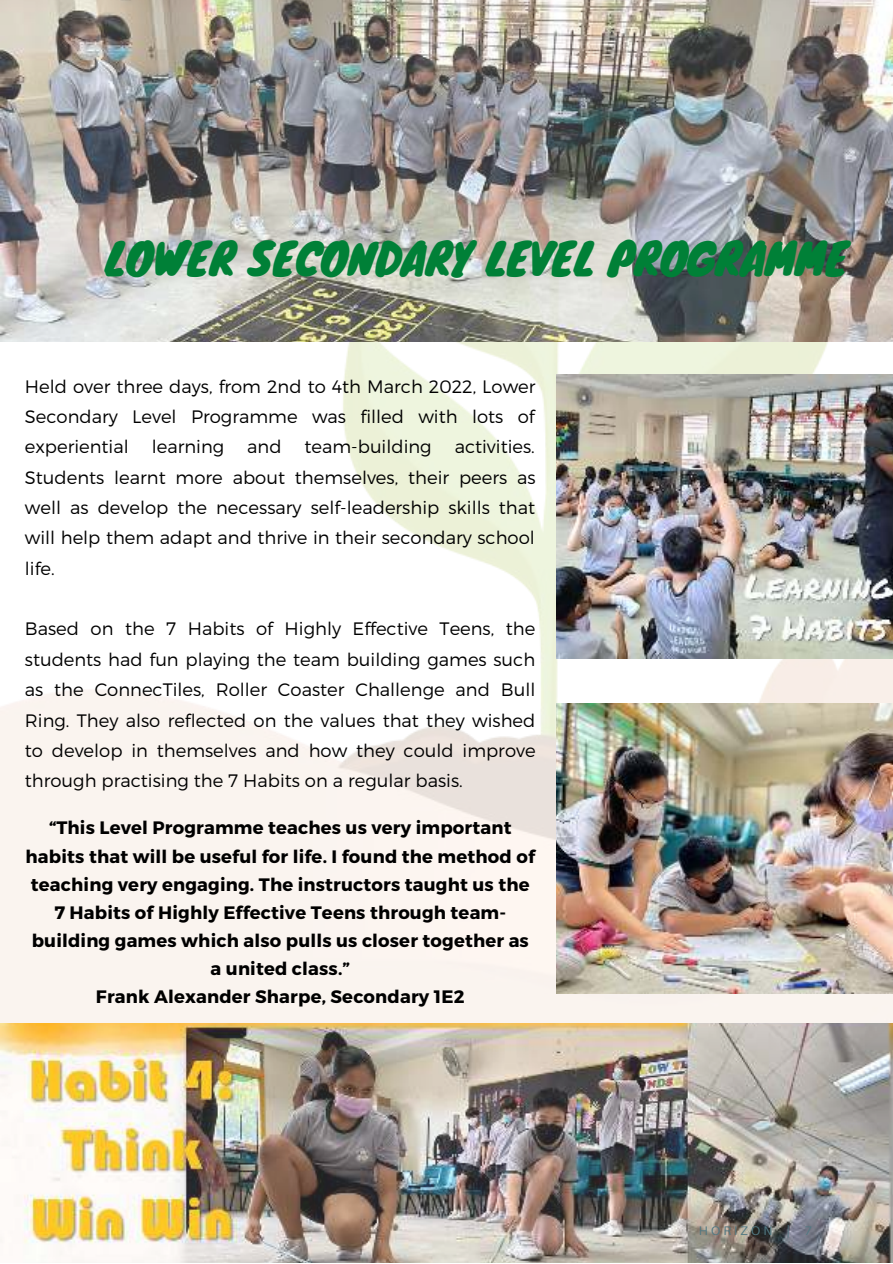
<style>
.page{position:relative;width:893px;height:1264px;background:#fff}
.page>*{position:absolute;margin:0;border:0;box-sizing:border-box;transform-origin:0 0}
.t1{font:43.5px "Knewave";color:#008037}
.t2{font:300 18px/30.3px "Montserrat";color:#000;text-align:justify}
.t3{font:700 18px/28px "Montserrat";letter-spacing:.01em;color:#000;text-align:center}
.t4{font:12.45px "Aileron";letter-spacing:.25em;color:#517882}
</style>
<div class="page">
<img style="left:0;top:342px;width:892px;height:681px">
<img style="left:0;top:0;width:892px;height:342px">
<img style="left:557px;top:703px;width:335px;height:290px">
<img style="left:557px;top:375px;width:335px;height:283px">
<img style="left:0;top:1023px;width:892px;height:239px">
<h1 class="t1" style="left:105px;top:224px;width:744px">LOWER SECONDARY LEVEL PROGRAMME</h1>
<p class="t2" style="left:25px;top:370px;width:512px">Held over three days, from 2nd to 4th March 2022, Lower Secondary Level Programme was filled with lots of experiential</p>
<p class="t2" style="left:152px;top:431px;width:74px">learning</p>
<p class="t2" style="left:247px;top:431px;width:36px">and</p>
<p class="t2" style="left:304px;top:431px;width:129px">team-building</p>
<p class="t2" style="left:25px;top:431px;width:512px;text-indent:430px">activities.<br>Students learnt more about themselves, their peers as well as develop the necessary self-leadership skills that will help them adapt and thrive in their secondary school life.</p>
<p class="t2" style="left:25px;top:613px;width:512px">Based on the 7 Habits of Highly Effective Teens, the students had fun playing the team building games such as the ConnecTiles, Roller Coaster Challenge and Bull Ring. They also reflected on the values that they wished to develop in themselves and how they could improve through practising the 7 Habits on a regular basis.</p>
<p class="t3" style="left:26px;top:814px;width:511px">“This Level Programme teaches us very important habits that will be useful for life. I found the method of teaching very engaging. The instructors taught us the 7 Habits of Highly Effective Teens through team&shy;building games which also pulls us closer together as a united class.”<br>Frank Alexander Sharpe, Secondary 1E2</p>
<p class="t4" style="left:699px;top:1224px;width:114px">HORIZON | 7</p>
</div>
